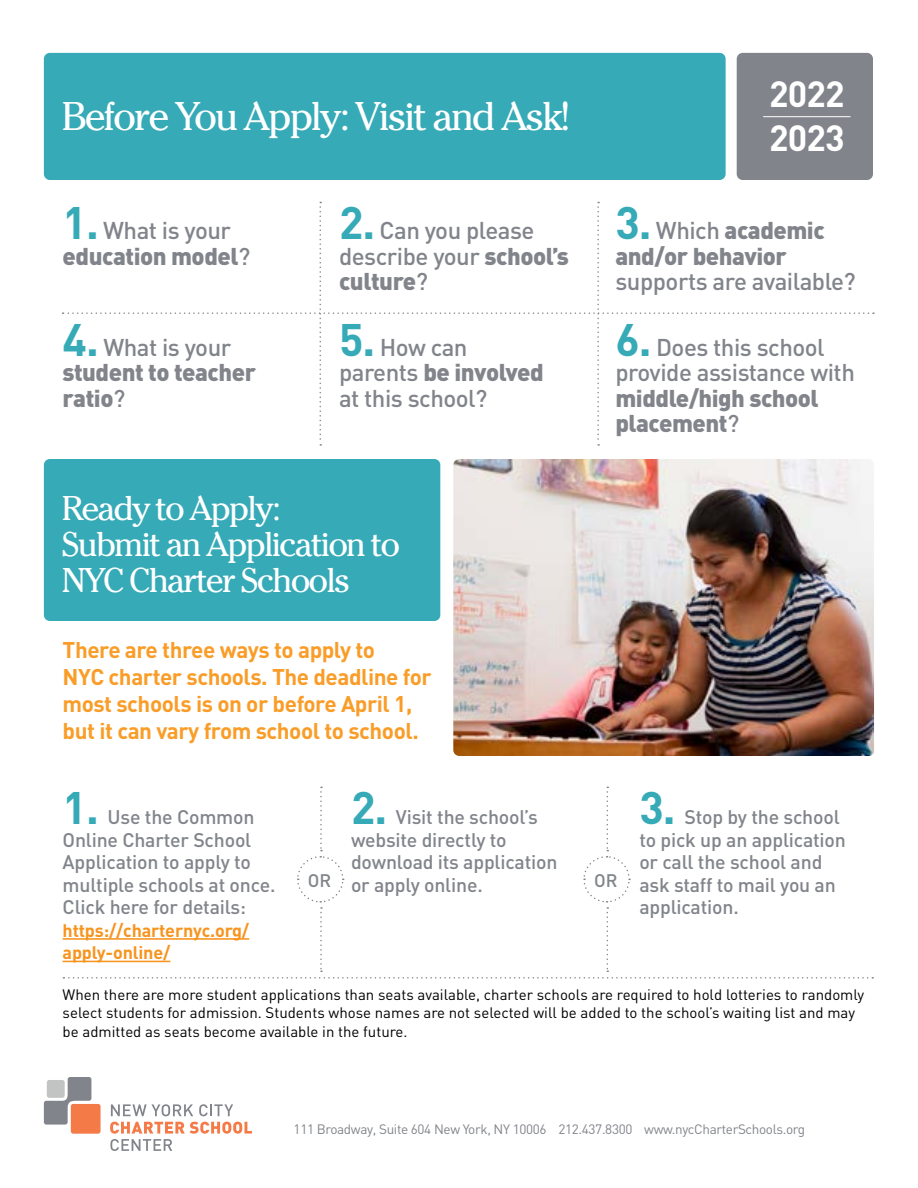
<style>
.page{position:relative;width:918px;height:1188px;background:#fff}
.page>*{position:absolute;margin:0;border:0;box-sizing:border-box;transform-origin:0 0}
.t1{font:700 45px "DIN";color:#36aab7}
.t2{font:42px "Cheltenham";letter-spacing:-.05em;color:#fff}
.t3{font:36px/36px "Cheltenham";letter-spacing:-.05em;color:#fff}
.t4{font:700 36px/43.2px "DIN";letter-spacing:-.025em;color:#fff}
.t5{font:500 24px/25.5px "DIN";letter-spacing:-.02em;color:#81848a}
.t6{font:900 24px/25.5px "DIN";letter-spacing:-.02em;color:#81848a}
.t7{font:700 22.5px/27px "DIN";letter-spacing:-.02em;color:#f99d28}
.t8{font:500 19.5px/22.5px "DIN";letter-spacing:-.01em;color:#81848a}
.t9{font:700 18px/22.5px "DIN";letter-spacing:-.01em;color:#f7941e}
.t10{font:500 18px "DIN";color:#81848a}
.t11{font:15px/18.8px "DIN";color:#000}
.t12{font:13.5px "DIN";letter-spacing:-.025em;color:#81848a}
.s1{font-weight:700;font-size:45px;color:#36aab7}
.s2{font-weight:500}
.s3{font-weight:900}
</style>
<div class="page">
<svg style="left:111px;top:1104px;width:82px;height:12px"></svg>
<svg style="left:199px;top:1104px;width:34px;height:12px"></svg>
<svg style="left:110px;top:1122px;width:142px;height:29px"></svg>
<div style="left:71px;top:1104px;width:30px;height:30px;background:#f47a47;border-radius:2px"></div>
<svg style="left:44px;top:1077px;width:47px;height:48px"></svg>
<svg style="left:63px;top:202px;width:811px;height:244px"></svg>
<img style="left:453px;top:459px;width:421px;height:297px">
<div style="left:44px;top:459px;width:396px;height:162px;background:#36aab7;border-radius:6px"></div>
<div style="left:737px;top:53px;width:136px;height:127px;background:#81848a;border-radius:6px"></div>
<div style="left:44px;top:53px;width:682px;height:127px;background:#36aab7;border-radius:6px"></div>
<hr style="left:763px;top:116px;width:88px;height:1px;background:#fff">
<svg style="left:63px;top:787px;width:810px;height:192px"></svg>
<h2 class="t2" style="left:62px;top:88px;width:509px">Before You Apply: Visit and Ask!</h2>
<h3 class="t4" style="left:769px;top:71px;width:77px">2022<br>2023</h3>
<h3 class="t6" style="left:63px;top:216px;width:189px"><span class="s1">1.</span> <span class="s2">What is your </span>education model<span class="s2">?</span></h3>
<h3 class="t5" style="left:339px;top:217px;width:231px"><span class="s1">2.</span> Can you please describe your <span class="s3">school’s culture</span>?</h3>
<h3 class="t6" style="left:615px;top:216px;width:211px"><span class="s1">3.</span> <span class="s2">Which</span> academic and/or behavior</h3>
<h3 class="t5" style="left:615px;top:268px;width:242px">supports are available?</h3>
<h3 class="t6" style="left:63px;top:333px;width:195px"><span class="s1">4.</span> <span class="s2">What is your </span>student to teacher ratio<span class="s2">?</span></h3>
<h3 class="t5" style="left:339px;top:334px;width:206px"><span class="s1">5.</span> How can parents <span class="s3">be involved </span>at this school?</h3>
<h3 class="t5" style="left:615px;top:334px;width:241px"><span class="s1">6.</span> Does this school provide assistance with</h3>
<h3 class="t6" style="left:615px;top:384px;width:205px">middle/high school placement<span class="s2">?</span></h3>
<h3 class="t3" style="left:62px;top:493px;width:340px">Ready to Apply:<br>Submit an Application to<br>NYC Charter Schools</h3>
<h3 class="t7" style="left:63px;top:635px;width:371px">There are three ways to apply to<br>NYC charter schools. The deadline for most schools is on or before April 1, but it can vary from school to school.</h3>
<h1 class="t1" style="left:63px;top:778px;width:38px">1.</h1>
<h3 class="t8" style="left:63px;top:805px;width:214px;text-indent:45px">Use the Common<br>Online Charter School<br>Application to apply to multiple schools at once.<br>Click here for details:</h3>
<p class="t9" style="left:63px;top:918px;width:188px">https://charternyc.org/ apply-online/</p>
<h1 class="t1" style="left:351px;top:778px;width:38px">2.</h1>
<h3 class="t8" style="left:351px;top:805px;width:208px;text-indent:45px">Visit the school’s website directly to download its application or apply online.</h3>
<p class="t10" style="left:308px;top:869px;width:25px">OR</p>
<p class="t10" style="left:594px;top:869px;width:25px">OR</p>
<h1 class="t1" style="left:639px;top:778px;width:38px">3.</h1>
<h3 class="t8" style="left:639px;top:805px;width:208px;text-indent:45px">Stop by the school to pick up an application or call the school and ask staff to mail you an application.</h3>
<p class="t11" style="left:63px;top:984px;width:803px">When there are more student applications than seats available, charter schools are required to hold lotteries to randomly select students for admission. Students whose names are not selected will be added to the school’s waiting list and may be admitted as seats become available in the future.</p>
<p class="t12" style="left:294px;top:1121px;width:513px">111 Broadway, Suite 604 New York, NY 10006 212.437.8300 www.nycCharterSchools.org</p>
</div>
